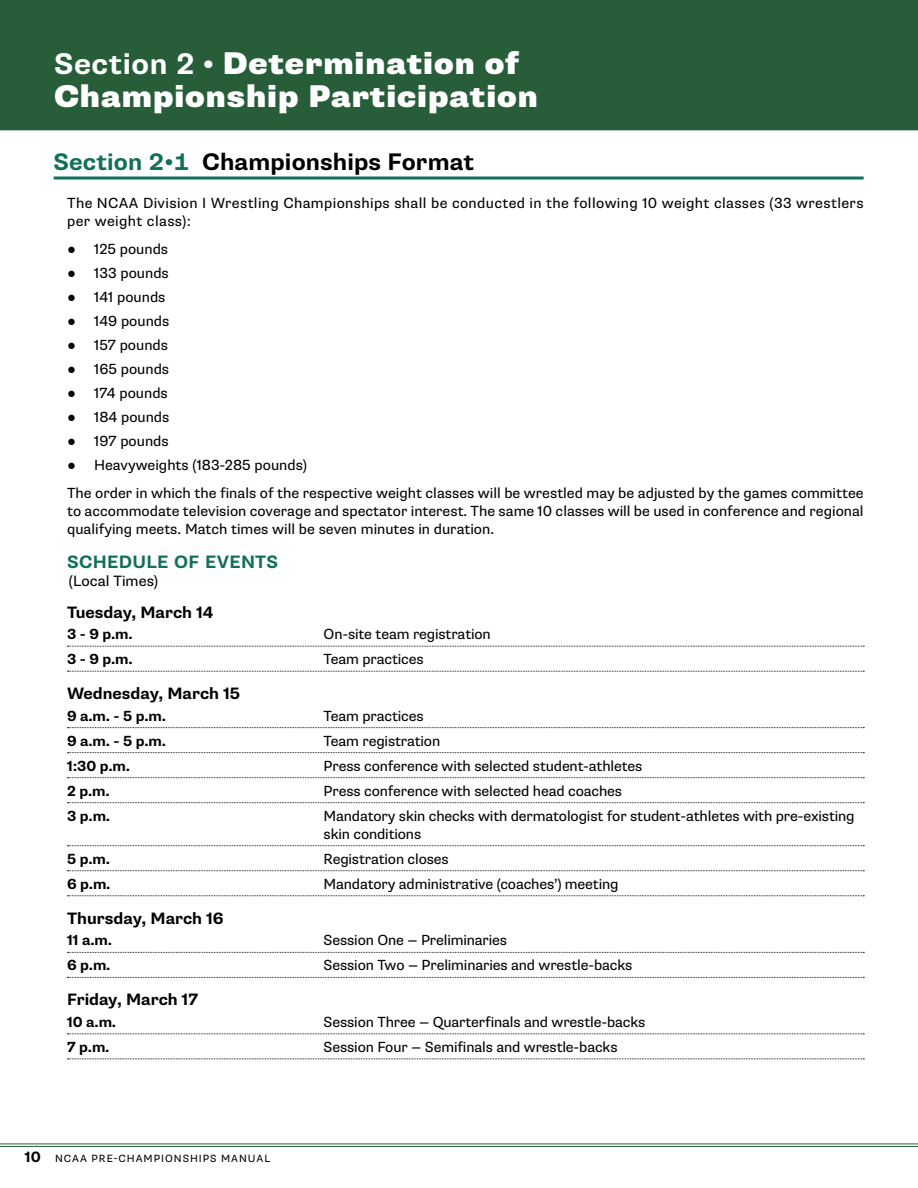
<style>
.page{position:relative;width:918px;height:1188px;background:#fff}
.page>*{position:absolute;margin:0;border:0;box-sizing:border-box;transform-origin:0 0}
.t1{font:900 31.5px/33px "Supria Sans";letter-spacing:.03em;color:#fff}
.t2{font:700 24px "Supria Sans";letter-spacing:.005em;color:#000}
.t3{font:700 18px "Supria Sans";letter-spacing:.015em;color:#117059}
.t4{font:700 16.5px "Supria Sans";color:#000}
.t5{font:15px "Supria Sans";color:#000}
.t6{font:14.7px/18px "Supria Sans";letter-spacing:-.005em;color:#000}
.t7{font:14.7px/18px "Supria Sans";letter-spacing:.025em;color:#000}
.t8{font:700 14.7px "Supria Sans";color:#000}
.t9{font:10.5px "Supria Sans";letter-spacing:.095em;color:#000}
.s1{font-weight:700;font-size:30px}
.s2{color:#117059}
.s3{font-family:"Arial"}
.s4{font-weight:700;font-size:15px}
</style>
<div class="page">
<hr style="left:54px;top:177px;width:810px;height:3px;background:#117059">
<svg style="left:68px;top:646px;width:796px;height:1px"></svg>
<svg style="left:68px;top:671px;width:796px;height:1px"></svg>
<svg style="left:68px;top:727px;width:796px;height:1px"></svg>
<svg style="left:68px;top:752px;width:796px;height:1px"></svg>
<svg style="left:68px;top:777px;width:796px;height:1px"></svg>
<svg style="left:68px;top:802px;width:796px;height:1px"></svg>
<svg style="left:68px;top:845px;width:796px;height:1px"></svg>
<svg style="left:68px;top:870px;width:796px;height:1px"></svg>
<svg style="left:68px;top:895px;width:796px;height:1px"></svg>
<svg style="left:68px;top:952px;width:796px;height:1px"></svg>
<svg style="left:68px;top:977px;width:796px;height:1px"></svg>
<svg style="left:68px;top:1033px;width:796px;height:1px"></svg>
<svg style="left:68px;top:1059px;width:796px;height:1px"></svg>
<hr style="left:0;top:1144px;width:918px;height:1px;background:#275d38">
<hr style="left:0;top:1146px;width:918px;height:1px;background:#275d38">
<div style="left:0;top:0;width:918px;height:130px;background:#275d38"></div>
<h1 class="t1" style="left:54px;top:47px;width:485px"><span class="s1">Section 2 •</span> Determination of<br>Championship Participation</h1>
<h1 class="t1" style="left:54px;top:80px;width:620px"><span class="s1">Section 2 •</span> Conflict of Interest Policy</h1>
<h2 class="t2" style="left:54px;top:147px;width:422px"><span class="s2">Section 2•1</span> Championships Format</h2>
<p class="t7" style="left:67px;top:194px;width:798px">The NCAA Division I Wrestling Championships shall be conducted in the following 10 weight classes (33 wrestlers per weight class):</p>
<p class="t6" style="left:67px;top:240px;width:103px"><span class="s3">●</span> 125 pounds</p>
<p class="t6" style="left:67px;top:264px;width:103px"><span class="s3">●</span> 133 pounds</p>
<p class="t6" style="left:67px;top:288px;width:100px"><span class="s3">●</span> 141 pounds</p>
<p class="t6" style="left:67px;top:312px;width:104px"><span class="s3">●</span> 149 pounds</p>
<p class="t6" style="left:67px;top:336px;width:102px"><span class="s3">●</span> 157 pounds</p>
<p class="t6" style="left:67px;top:360px;width:104px"><span class="s3">●</span> 165 pounds</p>
<p class="t6" style="left:67px;top:384px;width:102px"><span class="s3">●</span> 174 pounds</p>
<p class="t6" style="left:67px;top:408px;width:104px"><span class="s3">●</span> 184 pounds</p>
<p class="t6" style="left:67px;top:432px;width:103px"><span class="s3">●</span> 197 pounds</p>
<p class="t6" style="left:67px;top:451px;width:798px;line-height:27.8px"><span class="s3">●</span> Heavyweights (183-285 pounds)<br>The order in which the finals of the respective weight classes will be wrestled may be adjusted by the games committee</p>
<p class="t6" style="left:67px;top:502px;width:798px">to accommodate television coverage and spectator interest. The same 10 classes will be used in conference and regional qualifying meets. Match times will be seven minutes in duration.</p>
<p class="t3" style="left:67px;top:551px;width:213px">SCHEDULE OF EVENTS</p>
<p class="t5" style="left:69px;top:572px;width:91px">(Local Times)</p>
<p class="t4" style="left:67px;top:602px;width:148px">Tuesday, March 14</p>
<p class="t8" style="left:67px;top:625px;width:67px">3 - 9 p.m.</p>
<p class="t6" style="left:324px;top:625px;width:169px">On-site team registration</p>
<p class="t8" style="left:67px;top:650px;width:67px">3 - 9 p.m.</p>
<p class="t6" style="left:324px;top:650px;width:102px">Team practices</p>
<p class="t4" style="left:67px;top:683px;width:175px">Wednesday, March 15</p>
<p class="t8" style="left:67px;top:707px;width:100px">9 a.m. - 5 p.m.</p>
<p class="t6" style="left:324px;top:707px;width:102px">Team practices</p>
<p class="t8" style="left:67px;top:732px;width:100px">9 a.m. - 5 p.m.</p>
<p class="t6" style="left:324px;top:732px;width:118px">Team registration</p>
<p class="t8" style="left:67px;top:757px;width:65px">1:30 p.m.</p>
<p class="t6" style="left:324px;top:757px;width:320px">Press conference with selected student-athletes</p>
<p class="t8" style="left:67px;top:782px;width:44px">2 p.m.</p>
<p class="t6" style="left:324px;top:782px;width:300px">Press conference with selected head coaches</p>
<p class="t8" style="left:67px;top:807px;width:45px">3 p.m.</p>
<p class="t6" style="left:324px;top:807px;width:533px">Mandatory skin checks with dermatologist for student-athletes with pre-existing skin conditions</p>
<p class="t8" style="left:67px;top:850px;width:44px">5 p.m.</p>
<p class="t6" style="left:324px;top:850px;width:127px">Registration closes</p>
<p class="t8" style="left:67px;top:875px;width:45px">6 p.m.</p>
<p class="t6" style="left:324px;top:875px;width:296px">Mandatory administrative (coaches’) meeting</p>
<p class="t4" style="left:67px;top:908px;width:158px">Thursday, March 16</p>
<p class="t8" style="left:67px;top:931px;width:47px">11 a.m.</p>
<p class="t6" style="left:324px;top:931px;width:185px">Session One — Preliminaries</p>
<p class="t8" style="left:67px;top:956px;width:45px">6 p.m.</p>
<p class="t6" style="left:324px;top:956px;width:310px">Session Two — Preliminaries and wrestle-backs</p>
<p class="t4" style="left:67px;top:989px;width:133px">Friday, March 17</p>
<p class="t8" style="left:67px;top:1013px;width:51px">10 a.m.</p>
<p class="t6" style="left:324px;top:1013px;width:323px">Session Three — Quarterfinals and wrestle-backs</p>
<p class="t8" style="left:67px;top:1038px;width:44px">7 p.m.</p>
<p class="t6" style="left:324px;top:1038px;width:295px">Session Four — Semifinals and wrestle-backs</p>
<p class="t9" style="left:25px;top:1152px;width:247px"><span class="s4">10</span> NCAA PRE-CHAMPIONSHIPS MANUAL</p>
</div>
